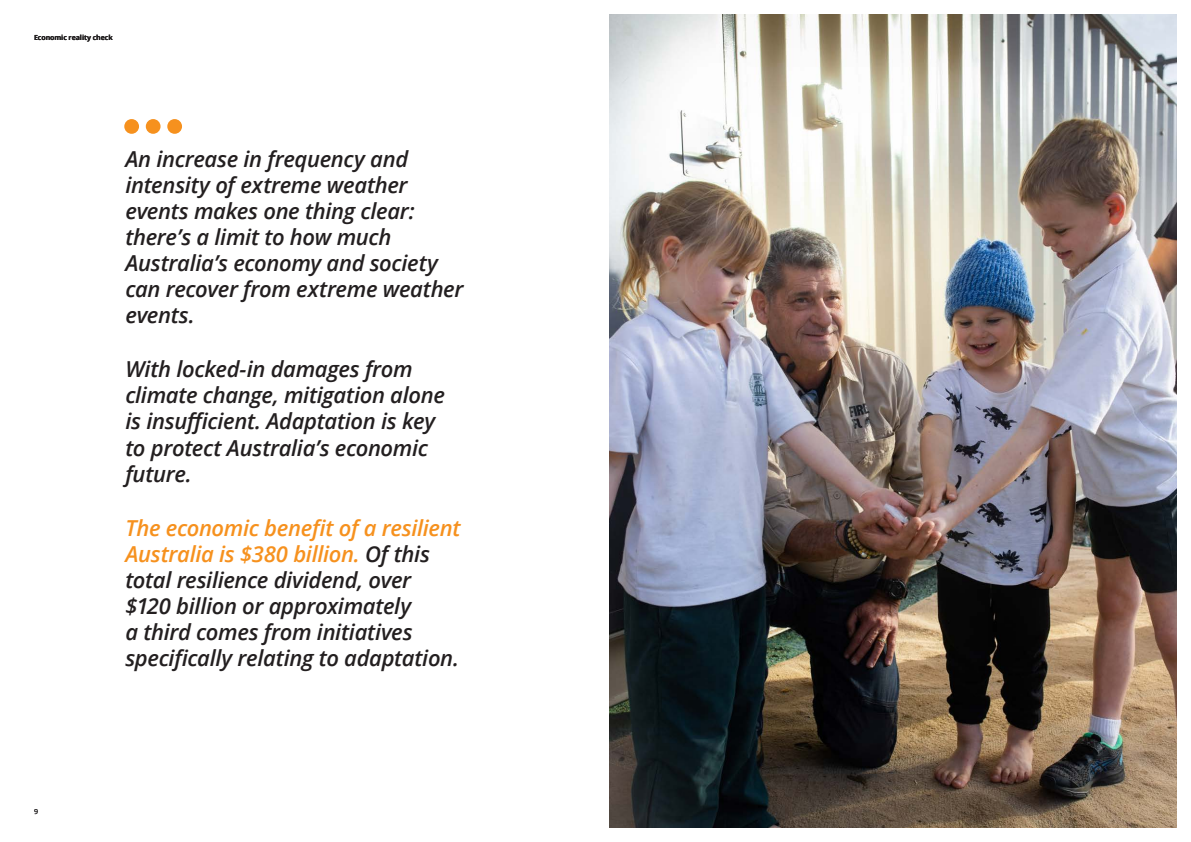
<style>
.page{position:relative;width:1191px;height:842px;background:#fff}
.page>*{position:absolute;margin:0;border:0;box-sizing:border-box;transform-origin:0 0}
.Body_copy__8_5_12pt{font:italic 600 22px/26px "Open Sans";letter-spacing:-.015em;color:#231f20}
.Brochure_title___Lef{font:700 7px "Open Sans";letter-spacing:-.01em;color:#231f20}
.Folio_Left_pg__7_9_5{font:7px "Open Sans";color:#231f20}
.s1{color:#f6911e}
</style>
<div class="page">
<img style="left:609px;top:14px;width:567px;height:814px">
<div style="left:124px;top:119px;width:15px;height:15px;background:#f6911e;border-radius:50%"></div>
<div style="left:146px;top:119px;width:14px;height:15px;background:#f6911e;border-radius:50%"></div>
<div style="left:167px;top:119px;width:15px;height:15px;background:#f6911e;border-radius:50%"></div>
<p class="Brochure_title___Lef" style="left:34px;top:32px;width:80px">Economic reality check</p>
<p class="Body_copy__8_5_12pt" style="left:125px;top:146px;width:339px">An increase in frequency and intensity of extreme weather events makes one thing clear: there’s a limit to how much<br>Australia’s economy and society can recover from extreme weather events.</p>
<p class="Body_copy__8_5_12pt" style="left:125px;top:356px;width:321px">With locked-in damages from climate change, mitigation alone is insufficient. Adaptation is key to protect Australia’s economic future.</p>
<p class="Body_copy__8_5_12pt" style="left:125px;top:514px;width:337px"><span class="s1">The economic benefit of a resilient Australia is $380 billion.</span> Of this total resilience dividend, over $120 billion or approximately<br>a third comes from initiatives specifically relating to adaptation.</p>
<p class="Folio_Left_pg__7_9_5" style="left:34px;top:807px;width:6px">9</p>
</div>
